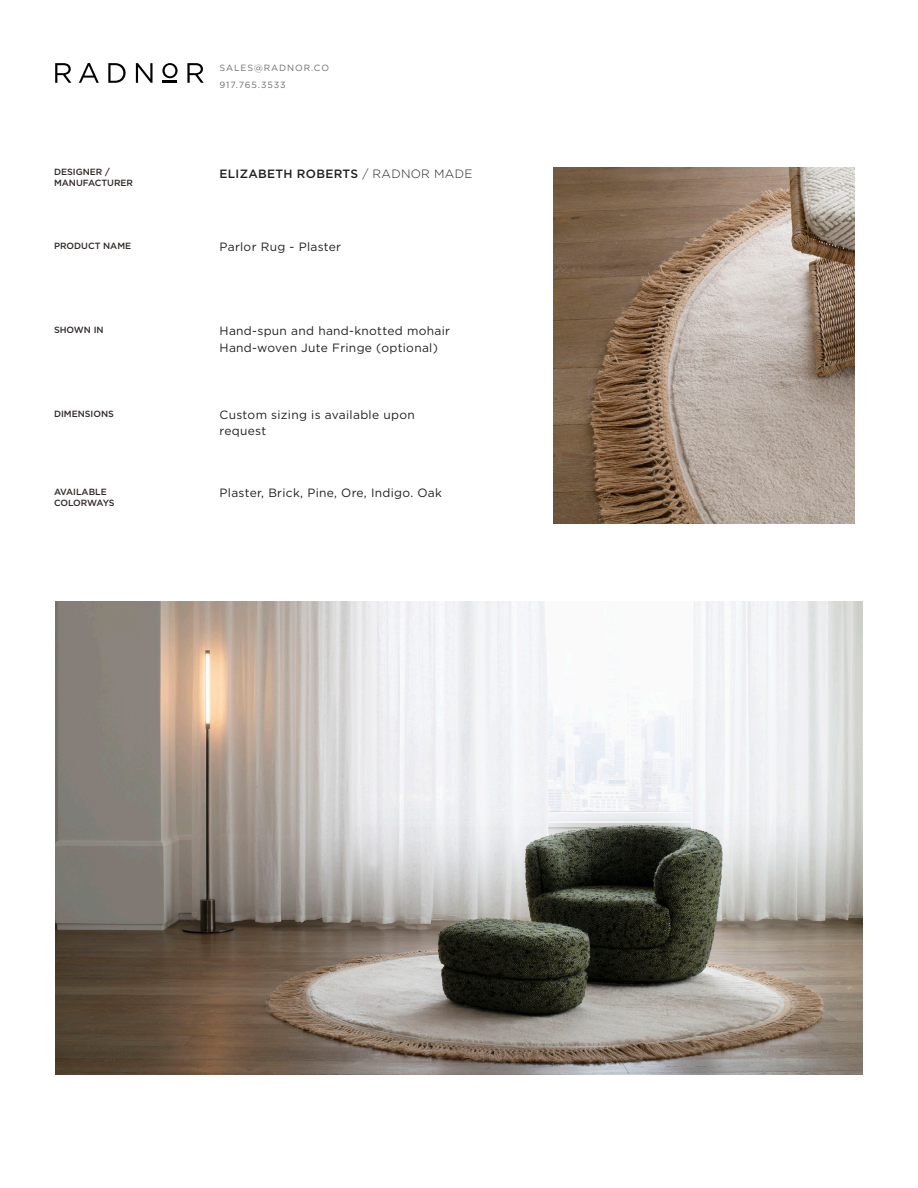
<style>
.page{position:relative;width:918px;height:1188px;background:#fff}
.page>*{position:absolute;margin:0;border:0;box-sizing:border-box;transform-origin:0 0}
.t1{font:12px/16.5px "Gotham";letter-spacing:.025em;color:#231f20}
.t2{font:500 12px "Gotham";letter-spacing:.025em;color:#231f20}
.t3{font:500 9px "Gotham";color:#2e2826}
.t4{font:9px "Gotham";letter-spacing:.1em;color:#6c6d70}
.t5{font:500 9px "Gotham";letter-spacing:-.03em;color:#2e2826}
.s1{font-weight:300}
</style>
<div class="page">
<svg style="left:55px;top:63px;width:16px;height:20px"></svg>
<svg style="left:79px;top:63px;width:20px;height:20px"></svg>
<svg style="left:108px;top:63px;width:18px;height:20px"></svg>
<svg style="left:136px;top:63px;width:17px;height:20px"></svg>
<svg style="left:187px;top:63px;width:17px;height:20px"></svg>
<svg style="left:162px;top:63px;width:16px;height:20px"></svg>
<img style="left:55px;top:602px;width:808px;height:473px">
<img style="left:553px;top:168px;width:302px;height:355px">
<p class="t4" style="left:220px;top:62px;width:111px">SALES@RADNOR.CO</p>
<p class="t4" style="left:220px;top:80px;width:68px">917.765.3533</p>
<p class="t3" style="left:54px;top:166px;width:57px">DESIGNER /</p>
<p class="t3" style="left:54px;top:177px;width:81px">MANUFACTURER</p>
<p class="t2" style="left:220px;top:166px;width:254px">ELIZABETH ROBERTS <span class="s1">/ RADNOR MADE</span></p>
<p class="t3" style="left:54px;top:240px;width:79px">PRODUCT NAME</p>
<p class="t1" style="left:220px;top:239px;width:123px">Parlor Rug - Plaster</p>
<p class="t3" style="left:54px;top:324px;width:51px">SHOWN IN</p>
<p class="t1" style="left:220px;top:322px;width:232px">Hand-spun and hand-knotted mohair</p>
<p class="t1" style="left:220px;top:339px;width:220px">Hand-woven Jute Fringe (optional)</p>
<p class="t3" style="left:54px;top:407px;width:61px">DIMENSIONS</p>
<p class="t1" style="left:220px;top:406px;width:197px">Custom sizing is available upon request</p>
<p class="t3" style="left:54px;top:486px;width:54px">AVAILABLE</p>
<p class="t5" style="left:54px;top:497px;width:62px">COLORWAYS</p>
<p class="t1" style="left:220px;top:484px;width:224px">Plaster, Brick, Pine, Ore, Indigo. Oak</p>
</div>
